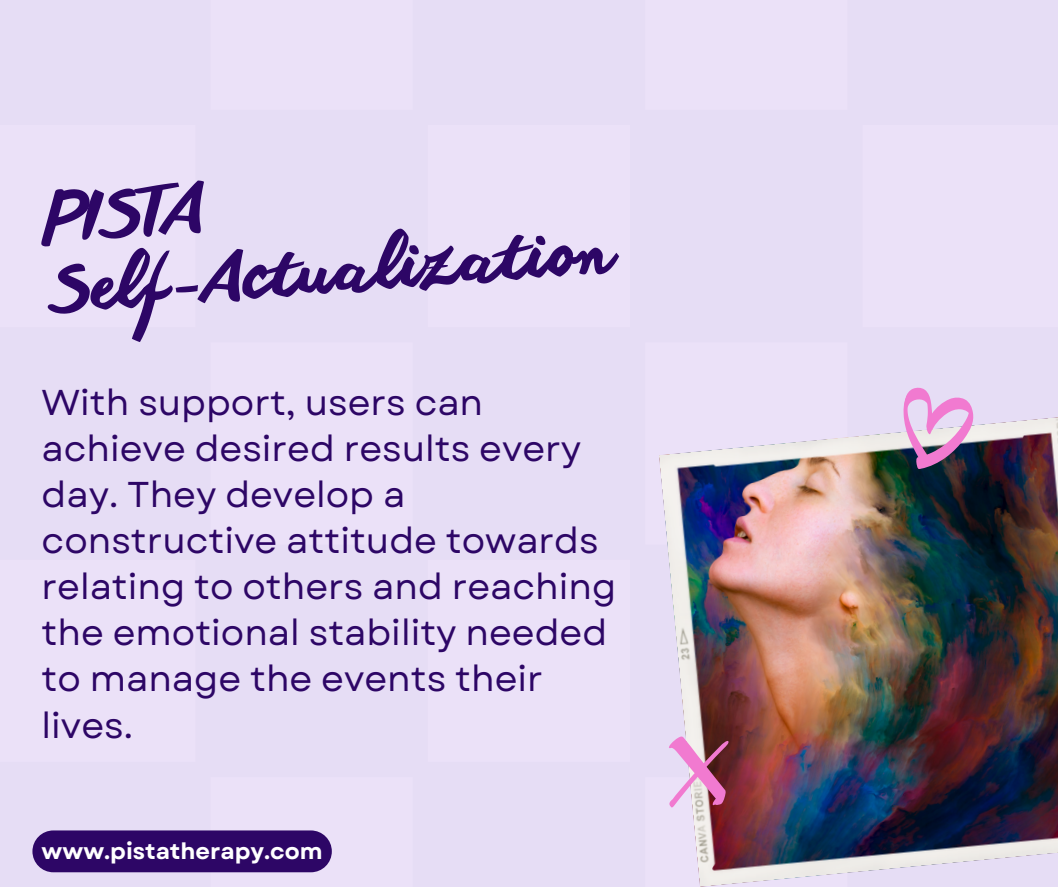
<style>
.page{position:relative;width:1058px;height:887px;background:#fff}
.page>*{position:absolute;margin:0;border:0;box-sizing:border-box;transform-origin:0 0}
.t1{font:64.5px "Anothershabby";color:#2d0666}
.t2{font:35.85px/46.2px "Garet";color:#2d0666}
.t3{font:700 22.5px "Garet";color:#fff}
</style>
<div class="page">
<div style="left:0;top:0;width:1058px;height:886px;background:#e6ddf5"></div>
<img style="left:659px;top:416px;width:399px;height:470px">
<svg style="left:887px;top:382px;width:92px;height:98px;background:#ab94b2"></svg>
<svg style="left:667px;top:736px;width:62px;height:71px;background:#c68faf"></svg>
<div style="left:32px;top:830px;width:300px;height:42px;background:#2d0666;border-radius:21px"></div>
<p class="t1" style="left:41px;top:183px;width:162px;rotate:-4deg">PISTA</p>
<p class="t1" style="left:47px;top:253px;width:569px;rotate:-4deg">Self-Actualization</p>
<p class="t2" style="left:42px;top:379px;width:576px">With support, users can achieve desired results every day. They develop a constructive attitude towards relating to others and reaching the emotional stability needed to manage the events their lives.</p>
<p class="t3" style="left:42px;top:834px;width:282px">www.pistatherapy.com</p>
</div>
